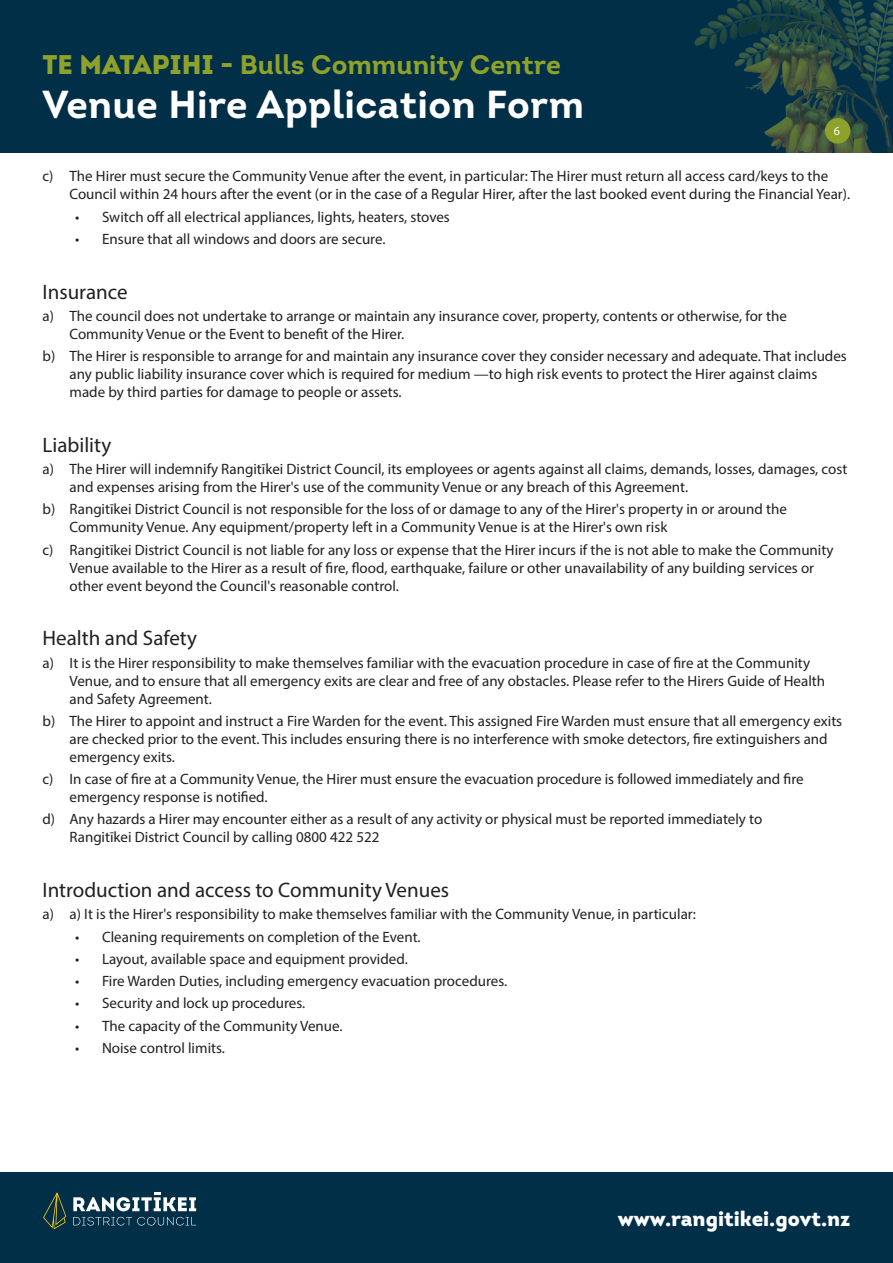
<style>
.page{position:relative;width:893px;height:1263px;background:#fff}
.page>*{position:absolute;margin:0;border:0;box-sizing:border-box;transform-origin:0 0}
.t1{font:700 39px "Intro";letter-spacing:.01em;color:#fff}
.t2{font:700 27px "Intro";color:#8ea12b}
.t3{font:21px "Myriad Pro";color:#231f20}
.t4{font:900 21px "Intro";color:#fff}
.t5{font:15px/18px "Myriad Pro";color:#231f20}
.t6{font:12px "Myriad Pro";color:#fff}
.s1{font-weight:900}
</style>
<div class="page">
<div style="left:0;top:1172px;width:893px;height:91px;background:#002f47"></div>
<svg style="left:73px;top:1217px;width:123px;height:8px"></svg>
<svg style="left:43px;top:1193px;width:23px;height:36px"></svg>
<svg style="left:73px;top:1193px;width:123px;height:18px"></svg>
<div style="left:0;top:0;width:893px;height:152px;background:#002f47"></div>
<img style="left:694px;top:0;width:199px;height:152px">
<div style="left:825px;top:118px;width:25px;height:26px;background:#8ea12b;border-radius:50%"></div>
<h2 class="t2" style="left:43px;top:47px;width:520px"><span class="s1">TE MATAPIHI -</span> Bulls Community Centre</h2>
<h1 class="t1" style="left:43px;top:79px;width:543px">Venue Hire Application Form</h1>
<p class="t6" style="left:834px;top:124px;width:8px">6</p>
<p class="t5" style="left:70px;top:167px;width:782px;text-indent:-27px">c) The Hirer must secure the Community Venue after the event, in particular: The Hirer must return all access card/keys to the<br>Council within 24 hours after the event (or in the case of a Regular Hirer, after the last booked event during the Financial Year).</p>
<p class="t5" style="left:75px;top:207px;width:376px">• Switch off all electrical appliances, lights, heaters, stoves</p>
<p class="t5" style="left:75px;top:230px;width:312px">• Ensure that all windows and doors are secure.</p>
<h3 class="t3" style="left:43px;top:279px;width:87px">Insurance</h3>
<p class="t5" style="left:70px;top:307px;width:719px;text-indent:-27px">a) The council does not undertake to arrange or maintain any insurance cover, property, contents or otherwise, for the<br>Community Venue or the Event to benefit of the Hirer.</p>
<p class="t5" style="left:70px;top:347px;width:779px;text-indent:-27px">b) The Hirer is responsible to arrange for and maintain any insurance cover they consider necessary and adequate. That includes any public liability insurance cover which is required for medium —to high risk events to protect the Hirer against claims made by third parties for damage to people or assets.</p>
<h3 class="t3" style="left:43px;top:432px;width:70px">Liability</h3>
<p class="t5" style="left:70px;top:460px;width:779px;text-indent:-27px">a) The Hirer will indemnify Rangitīkei District Council, its employees or agents against all claims, demands, losses, damages, cost and expenses arising from the Hirer's use of the community Venue or any breach of this Agreement.</p>
<p class="t5" style="left:70px;top:500px;width:719px;text-indent:-27px">b) Rangitīkei District Council is not responsible for the loss of or damage to any of the Hirer's property in or around the<br>Community Venue. Any equipment/property left in a Community Venue is at the Hirer's own risk</p>
<p class="t5" style="left:70px;top:540px;width:766px;text-indent:-27px">c) Rangitīkei District Council is not liable for any loss or expense that the Hirer incurs if the is not able to make the Community<br>Venue available to the Hirer as a result of fire, flood, earthquake, failure or other unavailability of any building services or other event beyond the Council's reasonable control.</p>
<h3 class="t3" style="left:43px;top:625px;width:156px">Health and Safety</h3>
<p class="t5" style="left:70px;top:653px;width:757px;text-indent:-27px">a) It is the Hirer responsibility to make themselves familiar with the evacuation procedure in case of fire at the Community<br>Venue, and to ensure that all emergency exits are clear and free of any obstacles. Please refer to the Hirers Guide of Health and Safety Agreement.</p>
<p class="t5" style="left:70px;top:712px;width:774px;text-indent:-27px">b) The Hirer to appoint and instruct a Fire Warden for the event. This assigned Fire Warden must ensure that all emergency exits are checked prior to the event. This includes ensuring there is no interference with smoke detectors, fire extinguishers and emergency exits.</p>
<p class="t5" style="left:70px;top:770px;width:736px;text-indent:-27px">c) In case of fire at a Community Venue, the Hirer must ensure the evacuation procedure is followed immediately and fire emergency response is notified.</p>
<p class="t5" style="left:70px;top:810px;width:694px;text-indent:-27px">d) Any hazards a Hirer may encounter either as a result of any activity or physical must be reported immediately to<br>Rangitīkei District Council by calling 0800 422 522</p>
<h3 class="t3" style="left:43px;top:877px;width:408px">Introduction and access to Community Venues</h3>
<p class="t5" style="left:43px;top:905px;width:655px">a) a) It is the Hirer's responsibility to make themselves familiar with the Community Venue, in particular:</p>
<p class="t5" style="left:75px;top:927px;width:347px">• Cleaning requirements on completion of the Event.</p>
<p class="t5" style="left:75px;top:950px;width:334px">• Layout, available space and equipment provided.</p>
<p class="t5" style="left:75px;top:972px;width:434px">• Fire Warden Duties, including emergency evacuation procedures.</p>
<p class="t5" style="left:75px;top:994px;width:232px">• Security and lock up procedures.</p>
<p class="t5" style="left:75px;top:1016px;width:269px">• The capacity of the Community Venue.</p>
<p class="t5" style="left:75px;top:1039px;width:151px">• Noise control limits.</p>
<h3 class="t4" style="left:618px;top:1205px;width:234px">www.rangitikei.govt.nz</h3>
</div>
